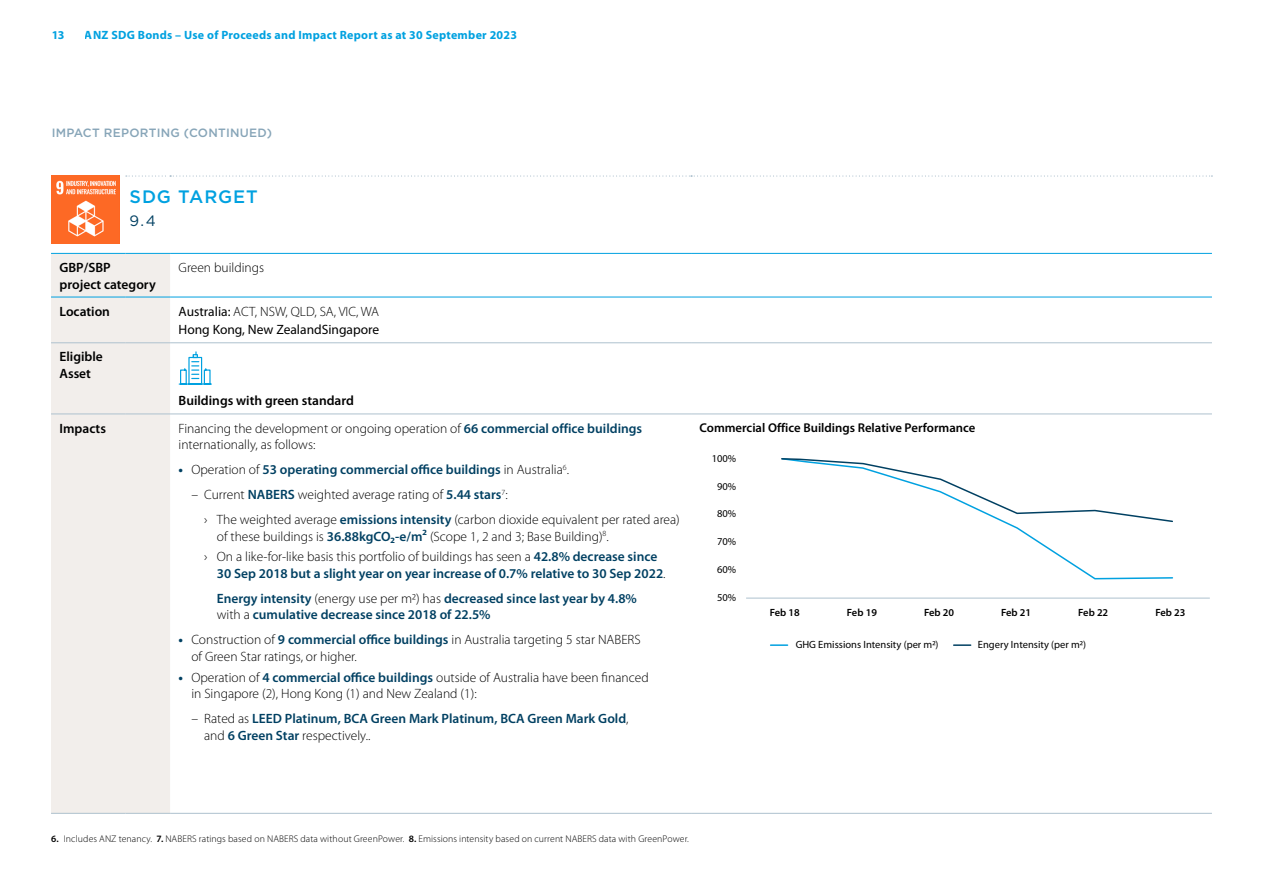
<style>
.page{position:relative;width:1263px;height:893px;background:#fff}
.page>*{position:absolute;margin:0;border:0;box-sizing:border-box;transform-origin:0 0}
.t1{font:500 18px "Gotham";letter-spacing:.05em;color:#00a1e0}
.t2{font:15px "Gotham";color:#004062}
.t3{font:300 13.5px/16.5px "Myriad Pro";color:#000}
.t4{font:600 13.5px/25px "Myriad Pro";color:#004062}
.t5{font:600 13.5px/16.5px "Myriad Pro";color:#000}
.t6{font:13.5px/18.6px "Myriad Pro";color:#000}
.t7{font:600 12.75px "Myriad Pro";color:#000}
.t8{font:700 12px "Myriad Pro";letter-spacing:.02em;color:#00a1e0}
.t9{font:500 12px "Gotham";letter-spacing:.02em;color:#87a5b8}
.t10{font:10.5px "Myriad Pro";color:#000}
.t11{font:600 10.5px "Myriad Pro";color:#000}
.t12{font:300 9.75px "Myriad Pro";letter-spacing:.01em;color:#000}
.s1{font-weight:300}
.s2{font-weight:600;color:#004062}
.s3{font-weight:700}
.s4{font-weight:300;color:#000}
.s5{font-weight:700;color:#004062}
.s6{font-weight:600}
</style>
<div class="page">
<div style="left:51px;top:254px;width:119px;height:559px;background:#f2eeeb"></div>
<svg style="left:126px;top:176px;width:1086px;height:1px"></svg>
<hr style="left:51px;top:343px;width:74px;height:1px;background:#aec1ce">
<hr style="left:125px;top:343px;width:45px;height:1px;background:#aec1ce">
<hr style="left:170px;top:343px;width:521px;height:1px;background:#aec1ce">
<hr style="left:691px;top:343px;width:521px;height:1px;background:#aec1ce">
<hr style="left:51px;top:414px;width:74px;height:1px;background:#aec1ce">
<hr style="left:125px;top:414px;width:45px;height:1px;background:#aec1ce">
<hr style="left:51px;top:813px;width:74px;height:1px;background:#aec1ce">
<hr style="left:125px;top:813px;width:45px;height:1px;background:#aec1ce">
<hr style="left:170px;top:414px;width:521px;height:1px;background:#aec1ce">
<hr style="left:691px;top:414px;width:521px;height:1px;background:#aec1ce">
<hr style="left:170px;top:813px;width:521px;height:1px;background:#aec1ce">
<hr style="left:691px;top:813px;width:521px;height:1px;background:#aec1ce">
<hr style="left:51px;top:253px;width:74px;height:1px;background:#00a1e0">
<hr style="left:125px;top:253px;width:45px;height:1px;background:#00a1e0">
<hr style="left:170px;top:253px;width:521px;height:1px;background:#00a1e0">
<hr style="left:691px;top:253px;width:521px;height:1px;background:#00a1e0">
<hr style="left:51px;top:297px;width:74px;height:1px;background:#00a1e0">
<hr style="left:125px;top:297px;width:45px;height:1px;background:#00a1e0">
<hr style="left:170px;top:297px;width:521px;height:1px;background:#00a1e0">
<hr style="left:691px;top:297px;width:521px;height:1px;background:#00a1e0">
<svg style="left:178px;top:351px;width:34px;height:34px"></svg>
<hr style="left:746px;top:598px;width:464px;height:1px;background:#aec1ce">
<svg style="left:1005px;top:523px;width:169px;height:57px"></svg>
<svg style="left:781px;top:458px;width:392px;height:65px"></svg>
<svg style="left:771px;top:644px;width:16px;height:2px"></svg>
<svg style="left:954px;top:644px;width:17px;height:2px"></svg>
<img style="left:51px;top:176px;width:68px;height:68px">
<p class="t8" style="left:51px;top:27px;width:15px">13</p>
<p class="t8" style="left:85px;top:27px;width:434px">ANZ SDG Bonds – Use of Proceeds and Impact Report as at 30 September 2023</p>
<p class="t9" style="left:52px;top:125px;width:222px">IMPACT REPORTING (CONTINUED)</p>
<h1 class="t1" style="left:130px;top:185px;width:130px">SDG TARGET</h1>
<p class="t2" style="left:130px;top:211px;width:28px">9.4</p>
<p class="t5" style="left:60px;top:259px;width:98px">GBP/SBP project category</p>
<p class="t3" style="left:179px;top:259px;width:87px">Green buildings</p>
<p class="t5" style="left:60px;top:303px;width:52px">Location</p>
<p class="t6" style="left:179px;top:302px;width:202px">Australia: <span class="s1">ACT, NSW, QLD, SA, VIC, WA<br></span>Hong Kong, New ZealandSingapore</p>
<p class="t5" style="left:60px;top:348px;width:45px">Eligible<br>Asset</p>
<p class="t5" style="left:179px;top:392px;width:177px">Buildings with green standard</p>
<p class="t5" style="left:60px;top:419px;width:48px">Impacts</p>
<p class="t3" style="left:179px;top:420px;width:465px">Financing the development or ongoing operation of <span class="s2">66 commercial office buildings </span>internationally, as follows:</p>
<p class="t4" style="left:179px;top:457px;width:392px"><span class="s3">•</span> <span class="s4">Operation of</span> 53 operating commercial office buildings <span class="s4">in Australia</span><sup>6</sup><span class="s4">.</span></p>
<p class="t3" style="left:204px;top:482px;width:477px;line-height:25px;text-indent:-13px">– Current <span class="s2">NABERS</span> weighted average rating of <span class="s2">5.44 stars</span><sup>7</sup>:<br>› The weighted average <span class="s2">emissions intensity</span> (carbon dioxide equivalent per rated area)</p>
<p class="t3" style="left:204px;top:526px;width:455px;line-height:20.7px;text-indent:13px">of these buildings is <span class="s2">36.88kgCO₂-e/m²</span> (Scope 1, 2 and 3; Base Building)<sup>8</sup>.<br>› On a like-for-like basis this portfolio of buildings has seen a <span class="s2">42.8% decrease since</span></p>
<p class="t4" style="left:217px;top:560px;width:450px">30 Sep 2018 but a slight year on year increase of 0.7% relative to 30 Sep 2022<span class="s4">.<br></span>Energy intensity <span class="s4">(energy use per m2) has</span> decreased since last year by 4.8%</p>
<p class="t4" style="left:217px;top:602px;width:275px"><span class="s4">with a</span> cumulative decrease since 2018 of 22.5%</p>
<p class="t3" style="left:191px;top:631px;width:451px;text-indent:-13px"><span class="s5">•</span> Construction of <span class="s2">9 commercial office buildings</span> in Australia targeting 5 star NABERS of Green Star ratings, or higher.</p>
<p class="t3" style="left:191px;top:669px;width:459px;text-indent:-13px"><span class="s5">•</span> Operation of <span class="s2">4 commercial office buildings</span> outside of Australia have been financed in Singapore (2), Hong Kong (1) and New Zealand (1):</p>
<p class="t4" style="left:204px;top:710px;width:426px;line-height:16.5px;text-indent:-13px"><span class="s4">– Rated as</span> LEED Platinum, BCA Green Mark Platinum, BCA Green Mark Gold<span class="s4">, and</span> 6 Green Star <span class="s4">respectively..</span></p>
<p class="t7" style="left:699px;top:420px;width:277px">Commercial Office Buildings Relative Performance</p>
<p class="t10" style="left:712px;top:452px;width:26px">100%</p>
<p class="t10" style="left:717px;top:480px;width:21px">90%</p>
<p class="t10" style="left:717px;top:507px;width:21px">80%</p>
<p class="t10" style="left:717px;top:535px;width:21px">70%</p>
<p class="t10" style="left:717px;top:563px;width:21px">60%</p>
<p class="t10" style="left:717px;top:591px;width:21px">50%</p>
<p class="t11" style="left:770px;top:606px;width:32px">Feb 18</p>
<p class="t11" style="left:847px;top:606px;width:32px">Feb 19</p>
<p class="t11" style="left:924px;top:606px;width:32px">Feb 20</p>
<p class="t11" style="left:1001px;top:606px;width:32px">Feb 21</p>
<p class="t11" style="left:1078px;top:606px;width:32px">Feb 22</p>
<p class="t11" style="left:1155px;top:606px;width:32px">Feb 23</p>
<p class="t10" style="left:796px;top:638px;width:144px">GHG Emissions Intensity (per m2)</p>
<p class="t10" style="left:978px;top:638px;width:110px">Engery Intensity (per m2)</p>
<p class="t12" style="left:51px;top:833px;width:639px"><span class="s6">6.</span> Includes ANZ tenancy. <span class="s6">7.</span> NABERS ratings based on NABERS data without GreenPower. <span class="s6">8.</span> Emissions intensity based on current NABERS data with GreenPower.</p>
</div>
